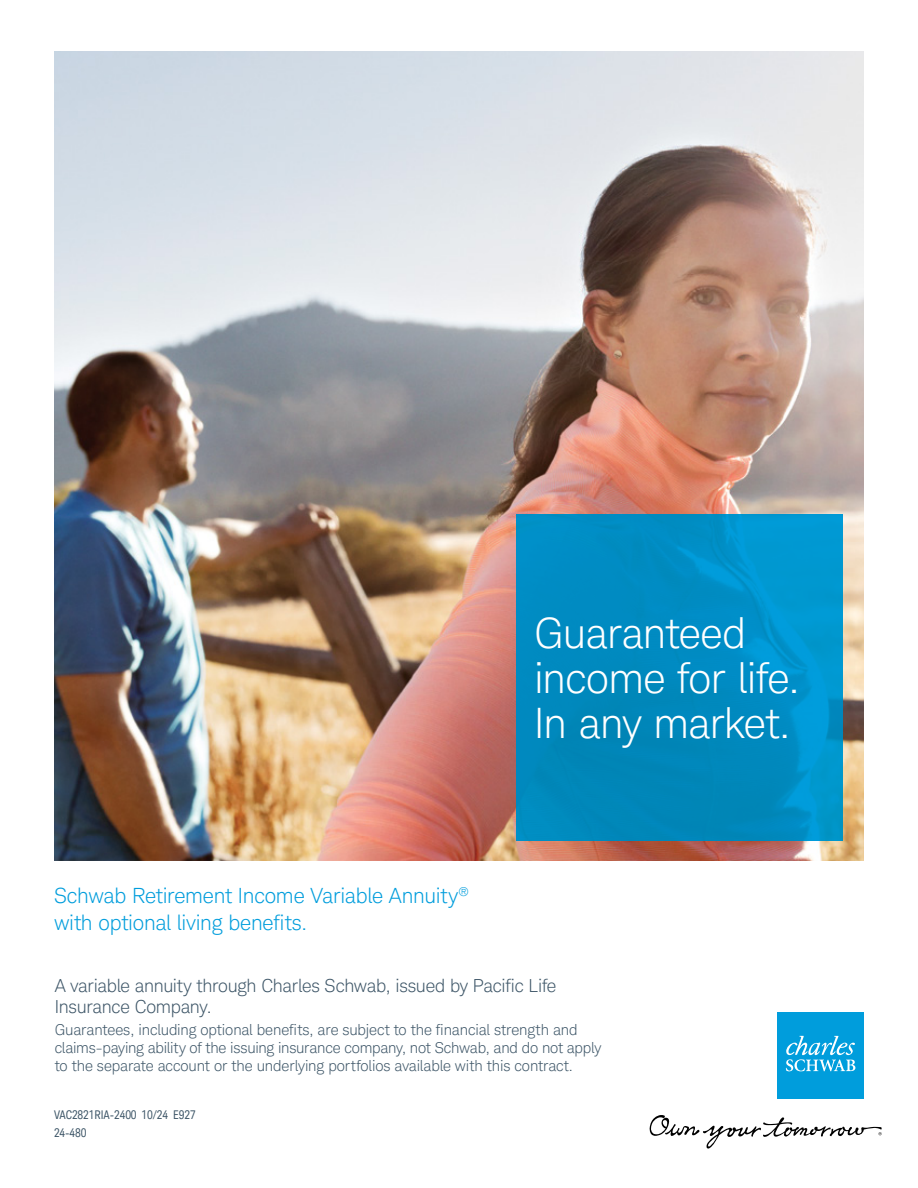
<style>
.page{position:relative;width:918px;height:1188px;background:#fff}
.page>*{position:absolute;margin:0;border:0;box-sizing:border-box;transform-origin:0 0}
.Title{font:300 42px/45px "Charles Modern";letter-spacing:-.015em;color:#fff}
.Cover_Subhead2{font:300 21px "Charles Modern";letter-spacing:-.01em;color:#009ddc}
.Footnote-Cover1{font:300 18px/21px "Charles Modern";letter-spacing:-.015em;color:#3d5567}
.Footnote-Cover2{font:300 15px/18px "Charles Modern";letter-spacing:-.005em;color:#3d5567}
.Disclosure{font:condensed 12px "Charles Modern";letter-spacing:-.01em;color:#3d5567}
</style>
<div class="page">
<img style="left:54px;top:51px;width:810px;height:810px">
<div style="left:777px;top:1012px;width:87px;height:87px;background:#009ddc"></div>
<svg style="left:786px;top:1036px;width:69px;height:35px"></svg>
<svg style="left:650px;top:1115px;width:232px;height:34px"></svg>
<svg style="left:516px;top:514px;width:327px;height:328px;background:#008cc2"></svg>
<p class="Cover_Subhead2" style="left:54px;top:883px;width:416px">Schwab Retirement Income Variable Annuity<sup>®</sup></p>
<p class="Cover_Subhead2" style="left:54px;top:910px;width:255px">with optional living benefits.</p>
<p class="Title" style="left:534px;top:611px;width:267px">Guaranteed income for life.<br>In any market.</p>
<p class="Footnote-Cover1" style="left:55px;top:975px;width:503px">A variable annuity through Charles Schwab, issued by Pacific Life<br>Insurance Company.</p>
<p class="Footnote-Cover2" style="left:55px;top:1021px;width:548px">Guarantees, including optional benefits, are subject to the financial strength and claims-paying ability of the issuing insurance company, not Schwab, and do not apply to the separate account or the underlying portfolios available with this contract.</p>
<p class="Disclosure" style="left:54px;top:1108px;width:143px">VAC2821RIA-2400 10/24 E927</p>
<p class="Disclosure" style="left:54px;top:1126px;width:34px">24-480</p>
</div>
